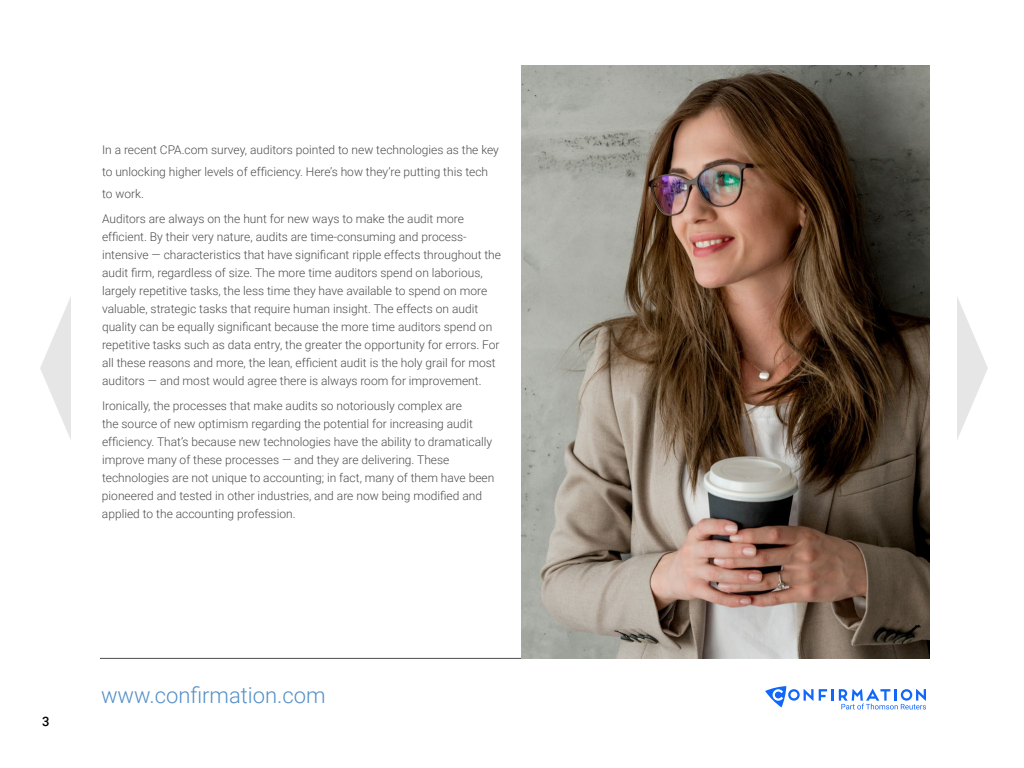
<style>
.page{position:relative;width:1024px;height:768px;background:#fff}
.page>*{position:absolute;margin:0;border:0;box-sizing:border-box;transform-origin:0 0}
.Body{font:300 22px "Roboto";color:#5490c7}
.t1{font:500 13px "Roboto";color:#000}
.t2{font:300 12px/18px "Roboto";color:#4d4d4d}
</style>
<div class="page">
<hr style="left:100px;top:658px;width:826px;height:1px;background:#4d4d4d">
<img style="left:521px;top:65px;width:409px;height:593px">
<svg style="left:957px;top:297px;width:31px;height:143px"></svg>
<svg style="left:40px;top:297px;width:31px;height:143px"></svg>
<svg style="left:765px;top:686px;width:161px;height:23px"></svg>
<p class="t2" style="left:102px;top:138px;width:398px;line-height:22px">In a recent CPA.com survey, auditors pointed to new technologies as the key to unlocking higher levels of efficiency. Here’s how they’re putting this tech to work.</p>
<p class="t2" style="left:102px;top:209px;width:401px">Auditors are always on the hunt for new ways to make the audit more efficient. By their very nature, audits are time-consuming and process&shy;intensive — characteristics that have significant ripple effects throughout the audit firm, regardless of size. The more time auditors spend on laborious, largely repetitive tasks, the less time they have available to spend on more valuable, strategic tasks that require human insight. The effects on audit quality can be equally significant because the more time auditors spend on repetitive tasks such as data entry, the greater the opportunity for errors. For all these reasons and more, the lean, efficient audit is the holy grail for most auditors — and most would agree there is always room for improvement.</p>
<p class="t2" style="left:102px;top:396px;width:394px">Ironically, the processes that make audits so notoriously complex are<br>the source of new optimism regarding the potential for increasing audit efficiency. That’s because new technologies have the ability to dramatically improve many of these processes — and they are delivering. These technologies are not unique to accounting; in fact, many of them have been pioneered and tested in other industries, and are now being modified and applied to the accounting profession.</p>
<p class="t1" style="left:42px;top:712px;width:9px">3</p>
<p class="Body" style="left:101px;top:679px;width:226px">www.confirmation.com</p>
</div>
